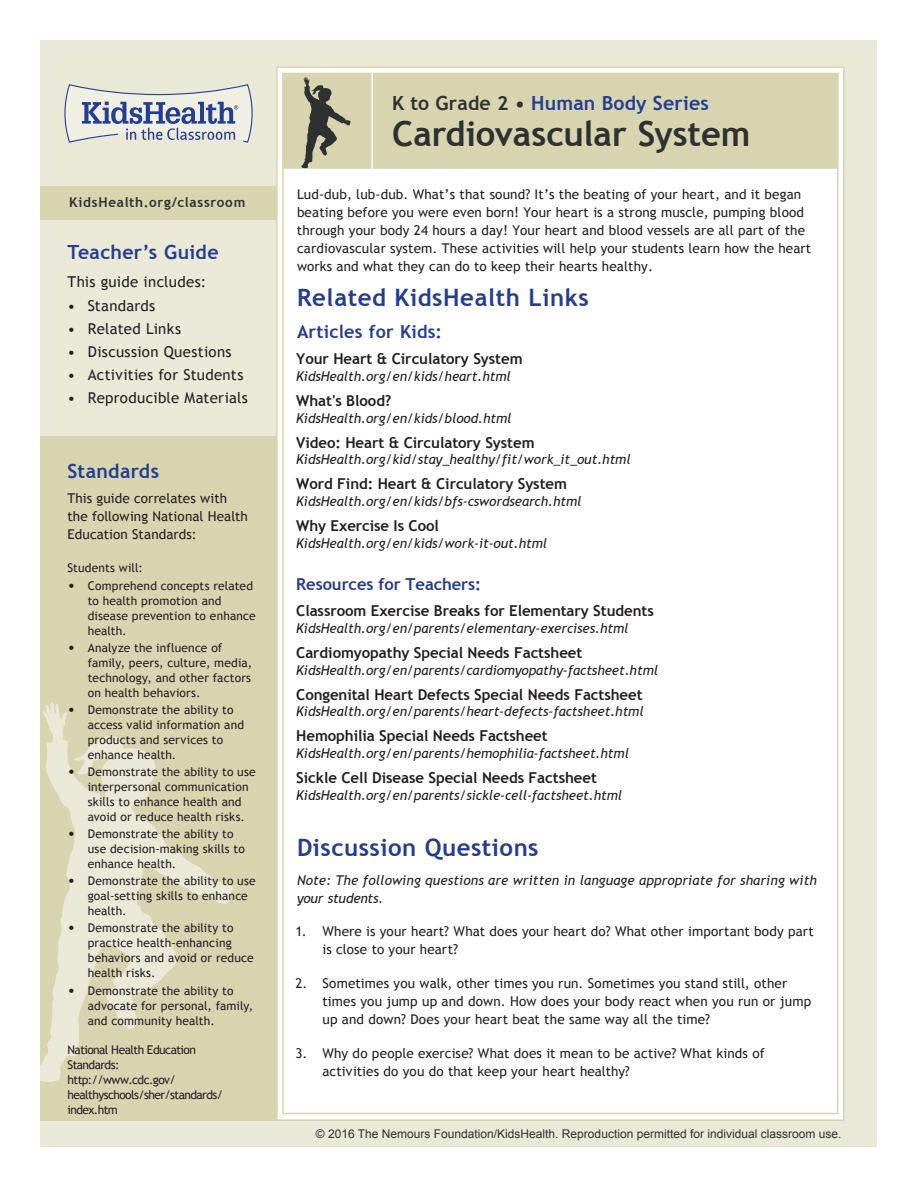
<style>
.page{position:relative;width:918px;height:1188px;background:#fff}
.page>*{position:absolute;margin:0;border:0;box-sizing:border-box;transform-origin:0 0}
.t1{font:700 34.5px "Trebuchet MS";letter-spacing:-.005em;color:#2f3130}
.t2{font:700 24px "Trebuchet MS";letter-spacing:.025em;color:#243d91}
.t3{font:700 19.5px "Trebuchet MS";letter-spacing:.01em;color:#243d91}
.t4{font:700 18px "Trebuchet MS";letter-spacing:.01em;color:#243d91}
.t5{font:700 16.5px "Trebuchet MS";letter-spacing:-.005em;color:#233c8f}
.t6{font:700 15px "Trebuchet MS";letter-spacing:-.005em;color:#231f20}
.t7{font:15px "Trebuchet MS";letter-spacing:.02em;color:#231f20}
.t8{font:13.5px/18px "Trebuchet MS";letter-spacing:.01em;color:#231f20}
.t9{font:italic 13.5px/18px "Trebuchet MS";letter-spacing:-.005em;color:#231f20}
.t10{font:700 13.5px "Trebuchet MS";letter-spacing:.055em;color:#2f3130}
.t11{font:12px/15px "Trebuchet MS";letter-spacing:.01em;color:#231f20}
.t12{font:12px/15px "Trebuchet MS";letter-spacing:-.045em;color:#231f20}
.t13{font:12px "Arial";color:#2f3130}
.s1{font-size:15px}
.s2{color:#2f3130}
</style>
<div class="page">
<div style="left:40px;top:40px;width:838px;height:1108px;background:#eae9d8"></div>
<div style="left:277px;top:67px;width:567px;height:1053px;background:#fff"></div>
<div style="left:283px;top:74px;width:555px;height:94px;background:#d6d5b0"></div>
<div style="left:282px;top:73px;width:556px;height:96px;border:2px solid #d6d5b0"></div>
<hr style="left:371px;top:73px;width:2px;height:96px;background:#fff">
<div style="left:40px;top:436px;width:237px;height:685px;background:#d6d5b0"></div>
<div style="left:40px;top:186px;width:237px;height:33px;background:#d6d5b0"></div>
<svg style="left:64px;top:84px;width:189px;height:59px"></svg>
<svg style="left:301px;top:77px;width:50px;height:91px"></svg>
<svg style="left:40px;top:702px;width:193px;height:380px"></svg>
<p class="t10" style="left:69px;top:194px;width:178px">KidsHealth.org/classroom</p>
<h3 class="t3" style="left:68px;top:240px;width:153px">Teacher’s Guide</h3>
<p class="t7" style="left:68px;top:273px;width:140px">This guide includes:</p>
<p class="t7" style="left:68px;top:296px;width:89px">• Standards</p>
<p class="t7" style="left:68px;top:320px;width:115px">• Related Links</p>
<p class="t7" style="left:68px;top:343px;width:166px">• Discussion Questions</p>
<p class="t7" style="left:68px;top:366px;width:177px">• Activities for Students</p>
<p class="t7" style="left:68px;top:389px;width:182px">• Reproducible Materials</p>
<h3 class="t3" style="left:68px;top:459px;width:93px">Standards</h3>
<p class="t8" style="left:68px;top:490px;width:182px">This guide correlates with the following National Health<br>Education Standards:</p>
<p class="t11" style="left:68px;top:561px;width:77px">Students will:</p>
<p class="t11" style="left:88px;top:578px;width:169px;text-indent:-20px"><span class="s1">•</span> Comprehend concepts related to health promotion and disease prevention to enhance health.</p>
<p class="t11" style="left:88px;top:640px;width:166px;text-indent:-20px"><span class="s1">•</span> Analyze the influence of family, peers, culture, media, technology, and other factors on health behaviors.</p>
<p class="t11" style="left:88px;top:702px;width:158px;text-indent:-20px"><span class="s1">•</span> Demonstrate the ability to access valid information and products and services to enhance health.</p>
<p class="t11" style="left:88px;top:764px;width:170px;text-indent:-20px"><span class="s1">•</span> Demonstrate the ability to use interpersonal communication skills to enhance health and avoid or reduce health risks.</p>
<p class="t11" style="left:88px;top:827px;width:159px;text-indent:-20px"><span class="s1">•</span> Demonstrate the ability to use decision-making skills to enhance health.</p>
<p class="t11" style="left:88px;top:874px;width:170px;text-indent:-20px"><span class="s1">•</span> Demonstrate the ability to use goal-setting skills to enhance health.</p>
<p class="t11" style="left:88px;top:921px;width:167px;text-indent:-20px"><span class="s1">•</span> Demonstrate the ability to practice health-enhancing behaviors and avoid or reduce health risks.</p>
<p class="t11" style="left:88px;top:983px;width:167px;text-indent:-20px"><span class="s1">•</span> Demonstrate the ability to advocate for personal, family, and community health.</p>
<p class="t12" style="left:68px;top:1042px;width:157px">National Health Education<br>Standards: http://www.cdc.gov/ healthyschools/sher/standards/ index.htm</p>
<h3 class="t3" style="left:392px;top:91px;width:318px"><span class="s2">K to Grade 2 •</span> Human Body Series</h3>
<h1 class="t1" style="left:392px;top:112px;width:360px">Cardiovascular System</h1>
<p class="t8" style="left:297px;top:185px;width:516px">Lud-dub, lub-dub. What’s that sound? It’s the beating of your heart, and it began beating before you were even born! Your heart is a strong muscle, pumping blood through your body 24 hours a day! Your heart and blood vessels are all part of the cardiovascular system. These activities will help your students learn how the heart works and what they can do to keep their hearts healthy.</p>
<h2 class="t2" style="left:297px;top:282px;width:293px">Related KidsHealth Links</h2>
<h3 class="t4" style="left:297px;top:320px;width:147px">Articles for Kids:</h3>
<p class="t6" style="left:296px;top:350px;width:228px">Your Heart &amp; Circulatory System</p>
<p class="t9" style="left:296px;top:367px;width:216px">KidsHealth.org/en/kids/heart.html</p>
<p class="t6" style="left:296px;top:391px;width:97px">What's Blood?</p>
<p class="t9" style="left:296px;top:409px;width:217px">KidsHealth.org/en/kids/blood.html</p>
<p class="t6" style="left:296px;top:433px;width:240px">Video: Heart &amp; Circulatory System</p>
<p class="t9" style="left:296px;top:451px;width:336px">KidsHealth.org/kid/stay_healthy/fit/work_it_out.html</p>
<p class="t6" style="left:296px;top:475px;width:272px">Word Find: Heart &amp; Circulatory System</p>
<p class="t9" style="left:296px;top:492px;width:287px">KidsHealth.org/en/kids/bfs-cswordsearch.html</p>
<p class="t6" style="left:296px;top:516px;width:144px">Why Exercise Is Cool</p>
<p class="t9" style="left:296px;top:534px;width:252px">KidsHealth.org/en/kids/work-it-out.html</p>
<p class="t5" style="left:296px;top:574px;width:187px">Resources for Teachers:</p>
<p class="t6" style="left:296px;top:602px;width:359px">Classroom Exercise Breaks for Elementary Students</p>
<p class="t9" style="left:296px;top:619px;width:334px">KidsHealth.org/en/parents/elementary-exercises.html</p>
<p class="t6" style="left:296px;top:643px;width:288px">Cardiomyopathy Special Needs Factsheet</p>
<p class="t9" style="left:296px;top:661px;width:363px">KidsHealth.org/en/parents/cardiomyopathy-factsheet.html</p>
<p class="t6" style="left:296px;top:685px;width:348px">Congenital Heart Defects Special Needs Factsheet</p>
<p class="t9" style="left:296px;top:703px;width:349px">KidsHealth.org/en/parents/heart-defects-factsheet.html</p>
<p class="t6" style="left:296px;top:727px;width:253px">Hemophilia Special Needs Factsheet</p>
<p class="t9" style="left:296px;top:744px;width:334px">KidsHealth.org/en/parents/hemophilia-factsheet.html</p>
<p class="t6" style="left:296px;top:768px;width:302px">Sickle Cell Disease Special Needs Factsheet</p>
<p class="t9" style="left:296px;top:786px;width:328px">KidsHealth.org/en/parents/sickle-cell-factsheet.html</p>
<h2 class="t2" style="left:297px;top:832px;width:243px">Discussion Questions</h2>
<p class="t9" style="left:297px;top:872px;width:521px">Note: The following questions are written in language appropriate for sharing with your students.</p>
<p class="t8" style="left:322px;top:922px;width:493px;text-indent:-27px">1. Where is your heart? What does your heart do? What other important body part is close to your heart?</p>
<p class="t8" style="left:322px;top:975px;width:490px;text-indent:-27px">2. Sometimes you walk, other times you run. Sometimes you stand still, other times you jump up and down. How does your body react when you run or jump up and down? Does your heart beat the same way all the time?</p>
<p class="t8" style="left:322px;top:1045px;width:444px;text-indent:-27px">3. Why do people exercise? What does it mean to be active? What kinds of activities do you do that keep your heart healthy?</p>
<p class="t13" style="left:316px;top:1126px;width:527px">© 2016 The Nemours Foundation/KidsHealth. Reproduction permitted for individual classroom use.</p>
</div>
